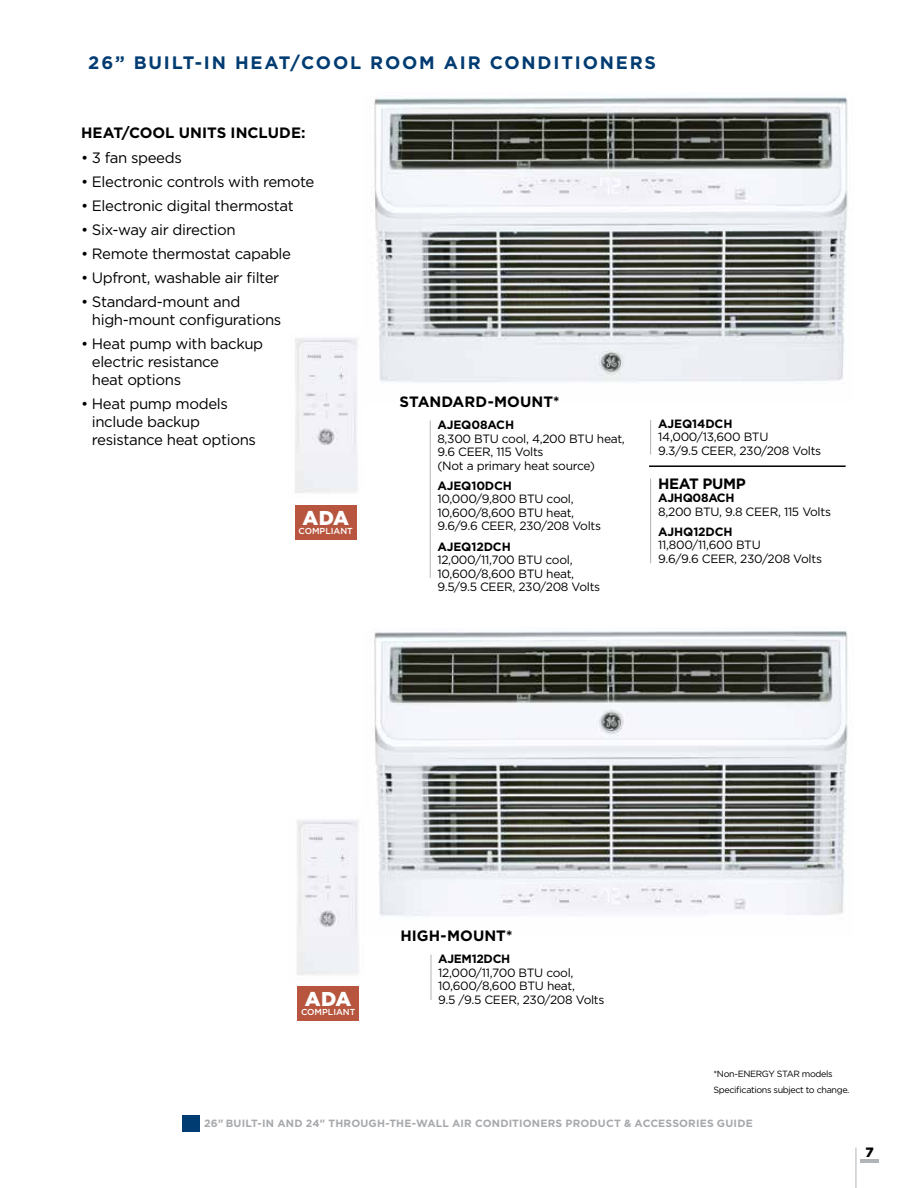
<style>
.page{position:relative;width:918px;height:1188px;background:#fff}
.page>*{position:absolute;margin:0;border:0;box-sizing:border-box;transform-origin:0 0}
.t1{font:900 19.95px "Gotham";letter-spacing:-.015em;color:#fff}
.t2{font:700 18px "Gotham";letter-spacing:.1em;color:#003b71}
.t3{font:15px/18px "Gotham";letter-spacing:-.025em;color:#000}
.t4{font:700 15px "Gotham";color:#000}
.t5{font:700 15px "Gotham";letter-spacing:-.025em;color:#000}
.t6{font:900 13.5px "Gotham";color:#000}
.t7{font:12px/13.5px "Gotham";letter-spacing:-.025em;color:#000}
.t8{font:700 12px "Gotham";letter-spacing:-.01em;color:#000}
.t9{font:700 10.5px "Gotham";letter-spacing:.015em;color:#a7a9ac}
.t10{font:9px "Gotham";letter-spacing:-.04em;color:#000}
.t11{font:500 8.7px "Gotham";color:#fff}
</style>
<div class="page">
<hr style="left:856px;top:1148px;width:1px;height:40px;background:#b1b4b6">
<hr style="left:861px;top:1159px;width:18px;height:4px;background:#b1b4b6">
<img style="left:374px;top:97px;width:474px;height:286px">
<img style="left:374px;top:631px;width:474px;height:285px">
<hr style="left:430px;top:421px;width:1px;height:157px;background:#b1b4b6">
<hr style="left:431px;top:955px;width:1px;height:45px;background:#b1b4b6">
<hr style="left:650px;top:420px;width:1px;height:35px;background:#b1b4b6">
<hr style="left:650px;top:478px;width:1px;height:85px;background:#b1b4b6">
<div style="left:295px;top:505px;width:61px;height:34px;background:#b7553e"></div>
<div style="left:297px;top:986px;width:62px;height:34px;background:#b7553e"></div>
<img style="left:295px;top:338px;width:63px;height:155px">
<img style="left:297px;top:820px;width:62px;height:155px">
<div style="left:183px;top:1115px;width:17px;height:16px;background:#003b71"></div>
<hr style="left:649px;top:465px;width:197px;height:2px;background:#000">
<h2 class="t2" style="left:88px;top:51px;width:569px">26” BUILT-IN HEAT/COOL ROOM AIR CONDITIONERS</h2>
<p class="t4" style="left:81px;top:123px;width:226px">HEAT/COOL UNITS INCLUDE:</p>
<p class="t3" style="left:81px;top:148px;width:102px">• 3 fan speeds</p>
<p class="t3" style="left:81px;top:172px;width:235px">• Electronic controls with remote</p>
<p class="t3" style="left:81px;top:196px;width:214px">• Electronic digital thermostat</p>
<p class="t3" style="left:81px;top:220px;width:156px">• Six-way air direction</p>
<p class="t3" style="left:81px;top:244px;width:212px">• Remote thermostat capable</p>
<p class="t3" style="left:81px;top:268px;width:200px">• Upfront, washable air filter</p>
<p class="t3" style="left:92px;top:292px;width:191px;text-indent:-11px">• Standard-mount and high-mount configurations</p>
<p class="t3" style="left:92px;top:334px;width:173px;text-indent:-11px">• Heat pump with backup electric resistance<br>heat options</p>
<p class="t3" style="left:92px;top:394px;width:166px;text-indent:-11px">• Heat pump models include backup resistance heat options</p>
<h1 class="t1" style="left:302px;top:504px;width:48px">ADA</h1>
<p class="t11" style="left:298px;top:525px;width:56px">COMPLIANT</p>
<p class="t4" style="left:400px;top:391px;width:162px">STANDARD-MOUNT*</p>
<p class="t8" style="left:437px;top:417px;width:78px">AJEQ08ACH</p>
<p class="t7" style="left:437px;top:431px;width:189px">8,300 BTU cool, 4,200 BTU heat,<br>9.6 CEER, 115 Volts<br>(Not a primary heat source)</p>
<p class="t8" style="left:437px;top:478px;width:76px">AJEQ10DCH</p>
<p class="t7" style="left:437px;top:492px;width:165px">10,000/9,800 BTU cool,<br>10,600/8,600 BTU heat,<br>9.6/9.6 CEER, 230/208 Volts</p>
<p class="t8" style="left:437px;top:538px;width:75px">AJEQ12DCH</p>
<p class="t7" style="left:437px;top:553px;width:164px">12,000/11,700 BTU cool,<br>10,600/8,600 BTU heat,<br>9.5/9.5 CEER, 230/208 Volts</p>
<p class="t8" style="left:658px;top:416px;width:76px">AJEQ14DCH</p>
<p class="t7" style="left:658px;top:430px;width:164px">14,000/13,600 BTU<br>9.3/9.5 CEER, 230/208 Volts</p>
<p class="t5" style="left:658px;top:473px;width:89px">HEAT PUMP</p>
<p class="t8" style="left:658px;top:490px;width:78px">AJHQ08ACH</p>
<p class="t7" style="left:658px;top:504px;width:174px">8,200 BTU, 9.8 CEER, 115 Volts</p>
<p class="t8" style="left:658px;top:524px;width:76px">AJHQ12DCH</p>
<p class="t7" style="left:658px;top:538px;width:165px">11,800/11,600 BTU<br>9.6/9.6 CEER, 230/208 Volts</p>
<h1 class="t1" style="left:305px;top:985px;width:48px">ADA</h1>
<p class="t11" style="left:301px;top:1006px;width:56px">COMPLIANT</p>
<p class="t4" style="left:400px;top:925px;width:114px">HIGH-MOUNT*</p>
<p class="t8" style="left:438px;top:951px;width:74px">AJEM12DCH</p>
<p class="t7" style="left:438px;top:965px;width:168px">12,000/11,700 BTU cool,<br>10,600/8,600 BTU heat,<br>9.5 /9.5 CEER, 230/208 Volts</p>
<p class="t10" style="left:713px;top:1069px;width:121px">*Non-ENERGY STAR models</p>
<p class="t10" style="left:713px;top:1084px;width:137px">Specifications subject to change.</p>
<p class="t9" style="left:204px;top:1116px;width:550px">26" BUILT-IN AND 24" THROUGH-THE-WALL AIR CONDITIONERS PRODUCT &amp; ACCESSORIES GUIDE</p>
<p class="t6" style="left:866px;top:1143px;width:10px">7</p>
</div>
